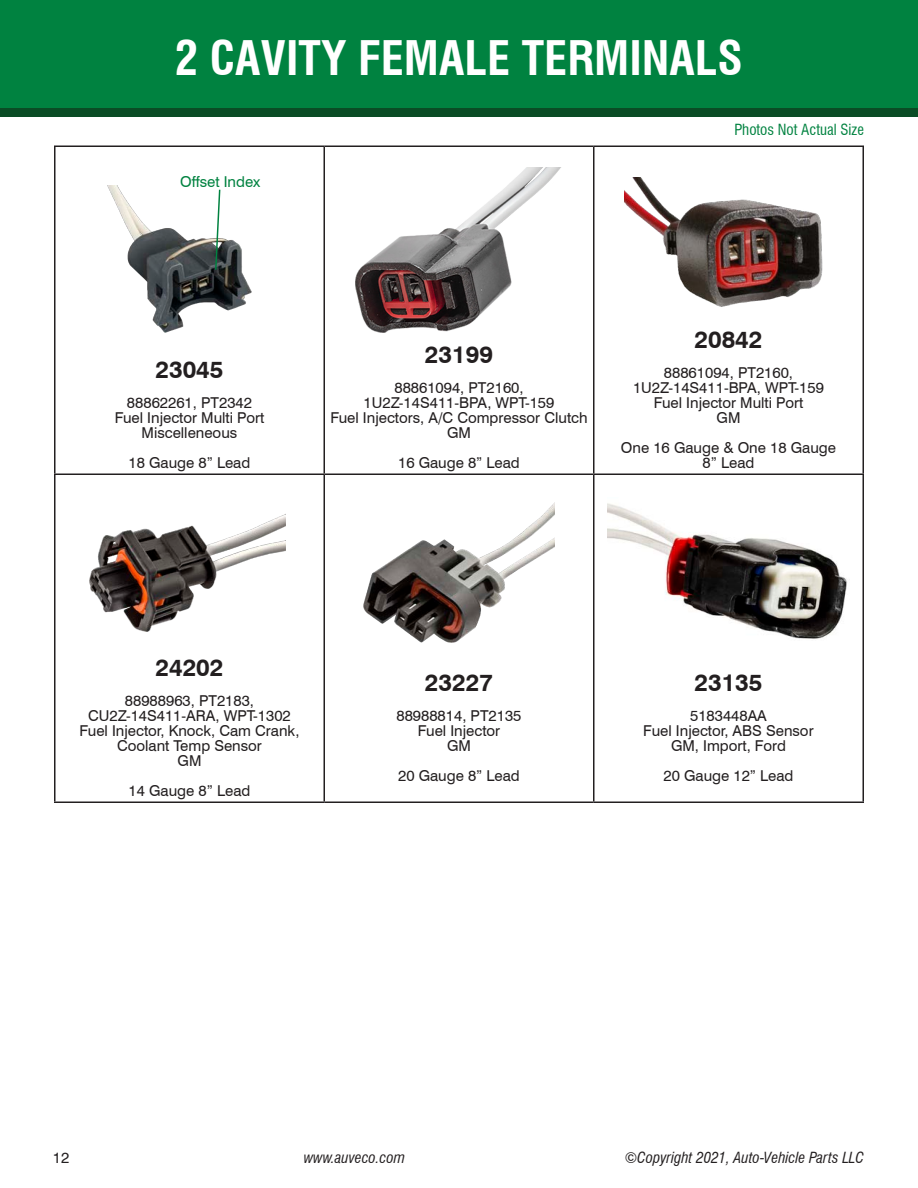
<style>
.page{position:relative;width:918px;height:1188px;background:#fff}
.page>*{position:absolute;margin:0;border:0;box-sizing:border-box;transform-origin:0 0}
.t1{font:700 condensed 46.5px "Swiss 721 BT";color:#fff}
.head_center{font:700 24px "Swiss 721 BT";color:#231f20}
.body_center{font:15px/15px "Swiss 721 BT";color:#231f20;text-align:center}
.t2{font:italic condensed 15px "Swiss 721 BT";color:#231f20}
.t3{font:condensed 15px "Swiss 721 BT";color:#008240}
.Body_Text{font:15px "Swiss 721 BT";color:#008240}
</style>
<div class="page">
<div style="left:0;top:0;width:918px;height:117px;background:#0a4c25"></div>
<div style="left:0;top:0;width:918px;height:108px;background:#008240"></div>
<hr style="left:54px;top:146px;width:270px;height:1px;background:#231f20">
<hr style="left:54px;top:147px;width:2px;height:327px;background:#231f20">
<hr style="left:324px;top:146px;width:270px;height:1px;background:#231f20">
<hr style="left:324px;top:147px;width:1px;height:327px;background:#231f20">
<hr style="left:594px;top:146px;width:270px;height:1px;background:#231f20">
<hr style="left:593px;top:147px;width:1px;height:327px;background:#231f20">
<hr style="left:862px;top:147px;width:2px;height:327px;background:#231f20">
<hr style="left:54px;top:474px;width:270px;height:1px;background:#231f20">
<hr style="left:54px;top:475px;width:2px;height:326px;background:#231f20">
<hr style="left:324px;top:474px;width:270px;height:1px;background:#231f20">
<hr style="left:324px;top:475px;width:1px;height:326px;background:#231f20">
<hr style="left:594px;top:474px;width:270px;height:1px;background:#231f20">
<hr style="left:593px;top:475px;width:1px;height:326px;background:#231f20">
<hr style="left:862px;top:475px;width:2px;height:326px;background:#231f20">
<hr style="left:54px;top:801px;width:270px;height:2px;background:#231f20">
<hr style="left:324px;top:801px;width:270px;height:2px;background:#231f20">
<hr style="left:594px;top:801px;width:270px;height:2px;background:#231f20">
<img style="left:107px;top:185px;width:145px;height:148px">
<svg style="left:214px;top:188px;width:7px;height:83px"></svg>
<img style="left:355px;top:168px;width:206px;height:165px">
<img style="left:625px;top:177px;width:198px;height:130px">
<img style="left:90px;top:514px;width:195px;height:117px">
<img style="left:364px;top:503px;width:190px;height:140px">
<img style="left:608px;top:503px;width:239px;height:136px">
<p class="t1" style="left:175px;top:30px;width:570px">2 CAVITY FEMALE TERMINALS</p>
<p class="Body_Text" style="left:180px;top:173px;width:82px">Offset Index</p>
<p class="head_center" style="left:155px;top:355px;width:70px">23045</p>
<p class="body_center" style="left:127px;top:395px;width:127px">88862261, PT2342</p>
<p class="body_center" style="left:115px;top:410px;width:151px">Fuel Injector Multi Port</p>
<p class="body_center" style="left:142px;top:425px;width:97px">Miscelleneous</p>
<p class="body_center" style="left:129px;top:455px;width:123px">18 Gauge 8” Lead</p>
<p class="t3" style="left:734px;top:121px;width:131px">Photos Not Actual Size</p>
<p class="head_center" style="left:425px;top:340px;width:70px">23199</p>
<p class="body_center" style="left:394px;top:380px;width:131px">88861094, PT2160,</p>
<p class="body_center" style="left:364px;top:395px;width:192px">1U2Z-14S411-BPA, WPT-159</p>
<p class="body_center" style="left:330px;top:410px;width:259px">Fuel Injectors, A/C Compressor Clutch</p>
<p class="body_center" style="left:447px;top:425px;width:25px">GM</p>
<p class="body_center" style="left:398px;top:455px;width:123px">16 Gauge 8” Lead</p>
<p class="head_center" style="left:694px;top:325px;width:70px">20842</p>
<p class="body_center" style="left:664px;top:365px;width:131px">88861094, PT2160,</p>
<p class="body_center" style="left:633px;top:380px;width:192px">1U2Z-14S411-BPA, WPT-159</p>
<p class="body_center" style="left:654px;top:395px;width:151px">Fuel Injector Multi Port</p>
<p class="body_center" style="left:717px;top:410px;width:25px">GM</p>
<p class="body_center" style="left:621px;top:440px;width:217px">One 16 Gauge &amp; One 18 Gauge</p>
<p class="body_center" style="left:703px;top:455px;width:53px">8” Lead</p>
<p class="head_center" style="left:155px;top:653px;width:70px">24202</p>
<p class="body_center" style="left:125px;top:693px;width:131px">88988963, PT2183,</p>
<p class="body_center" style="left:88px;top:708px;width:204px">CU2Z-14S411-ARA, WPT-1302</p>
<p class="body_center" style="left:79px;top:723px;width:222px">Fuel Injector, Knock, Cam Crank,<br>Coolant Temp Sensor</p>
<p class="body_center" style="left:178px;top:753px;width:25px">GM</p>
<p class="body_center" style="left:129px;top:783px;width:123px">14 Gauge 8” Lead</p>
<p class="head_center" style="left:425px;top:668px;width:70px">23227</p>
<p class="body_center" style="left:396px;top:708px;width:127px">88988814, PT2135</p>
<p class="body_center" style="left:418px;top:723px;width:84px">Fuel Injector</p>
<p class="body_center" style="left:447px;top:738px;width:25px">GM</p>
<p class="body_center" style="left:398px;top:768px;width:123px">20 Gauge 8” Lead</p>
<p class="head_center" style="left:694px;top:668px;width:70px">23135</p>
<p class="body_center" style="left:690px;top:708px;width:78px">5183448AA</p>
<p class="body_center" style="left:643px;top:723px;width:172px">Fuel Injector, ABS Sensor</p>
<p class="body_center" style="left:671px;top:738px;width:116px">GM, Import, Ford</p>
<p class="body_center" style="left:663px;top:768px;width:132px">20 Gauge 12” Lead</p>
<p class="body_center" style="left:53px;top:1150px;width:18px">12</p>
<p class="t2" style="left:304px;top:1148px;width:103px">www.auveco.com</p>
<p class="t2" style="left:625px;top:1148px;width:241px">©Copyright 2021, Auto-Vehicle Parts LLC</p>
</div>
